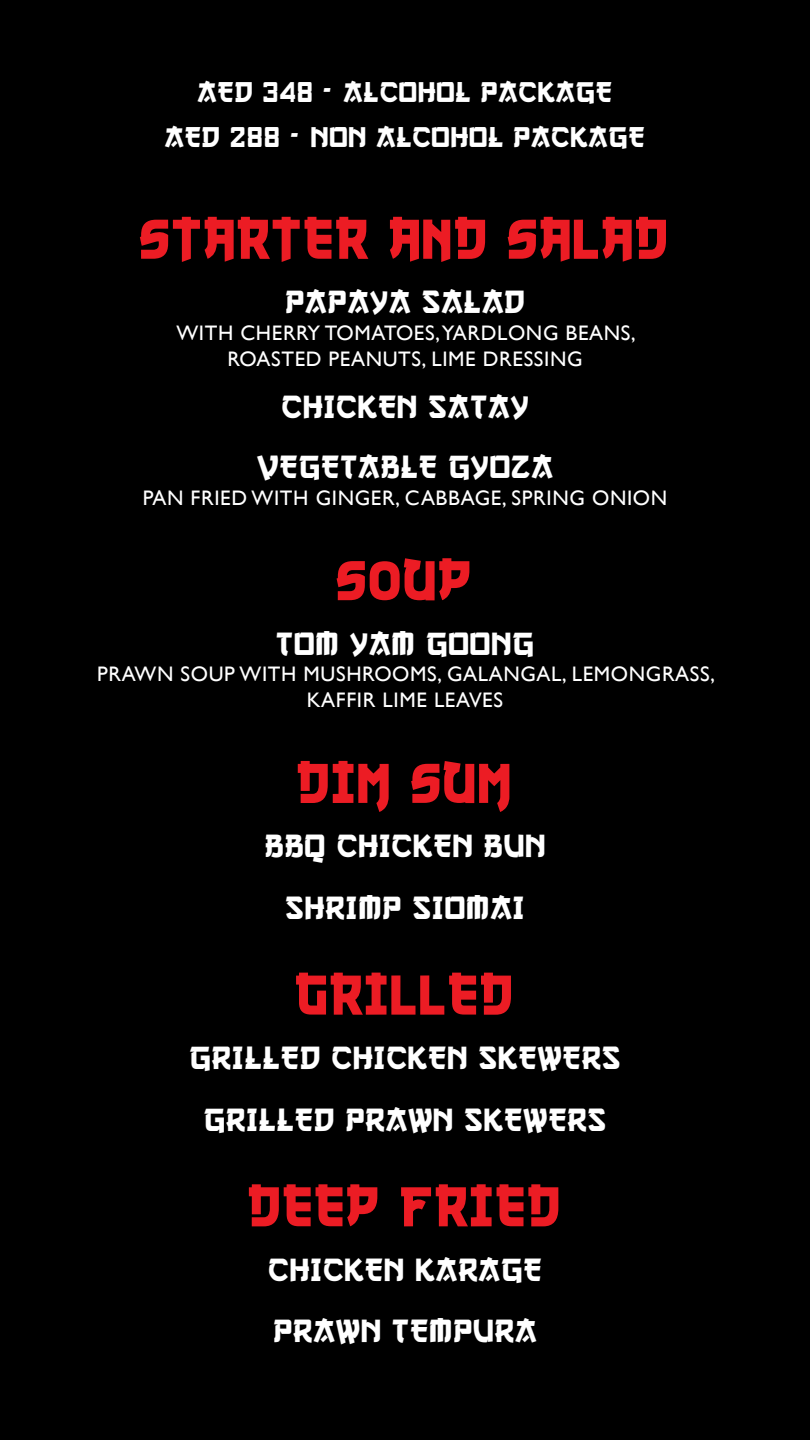
<style>
.page{position:relative;width:810px;height:1440px;background:#000}
.page>*{position:absolute;margin:0;border:0;box-sizing:border-box;transform-origin:0 0}
.t1{font:61.5px "Nuku Nuku";letter-spacing:.03em;color:#ec1c24}
.t2{font:33.75px/61.5px "Gangof Three";letter-spacing:.03em;color:#fff;text-align:center}
.t3{font:30px/45px "Gangof Three";letter-spacing:.03em;color:#fff;text-align:center}
.t4{font:21px/26.2px "Gill Sans";letter-spacing:.03em;color:#fff;text-align:center}
</style>
<div class="page">
<h3 class="t3" style="left:165px;top:68px;width:481px">AED 348 - ALCOHOL PACKAGE<br>AED 288 - NON ALCOHOL PACKAGE</h3>
<h1 class="t1" style="left:141px;top:211px;width:529px">STARTER and SALAD</h1>
<h2 class="t2" style="left:285px;top:270px;width:241px">PAPAYA SALAD</h2>
<p class="t4" style="left:176px;top:319px;width:461px">WITH CHERRY TOMATOES, YARDLONG BEANS,<br>ROASTED PEANUTS, LIME DRESSING</p>
<h2 class="t2" style="left:257px;top:376px;width:297px;line-height:60px">CHICKEN SATAY<br>VEGETABLE GYOZA</h2>
<p class="t4" style="left:143px;top:484px;width:526px">PAN FRIED WITH GINGER, CABBAGE, SPRING ONION</p>
<h1 class="t1" style="left:338px;top:552px;width:136px">SOUP</h1>
<h2 class="t2" style="left:276px;top:611px;width:259px">TOM YAM GOONG</h2>
<p class="t4" style="left:97px;top:661px;width:620px">PRAWN SOUP WITH MUSHROOMS, GALANGAL, LEMONGRASS,<br>KAFFIR LIME LEAVES</p>
<h1 class="t1" style="left:298px;top:755px;width:216px">DIM SUM</h1>
<h2 class="t2" style="left:265px;top:814px;width:282px">BBQ CHICKEN BUN<br>SHRIMP SIOMAI</h2>
<h1 class="t1" style="left:296px;top:966px;width:219px">GRILLED</h1>
<h2 class="t2" style="left:190px;top:1026px;width:432px">GRILLED CHICKEN SKEWERS<br>GRILLED PRAWN SKEWERS</h2>
<h1 class="t1" style="left:249px;top:1178px;width:314px">DEEP FRIED</h1>
<h2 class="t2" style="left:268px;top:1237px;width:275px;text-align:left">CHICKEN KARAGE<br>PRAWN TEMPURA</h2>
</div>
